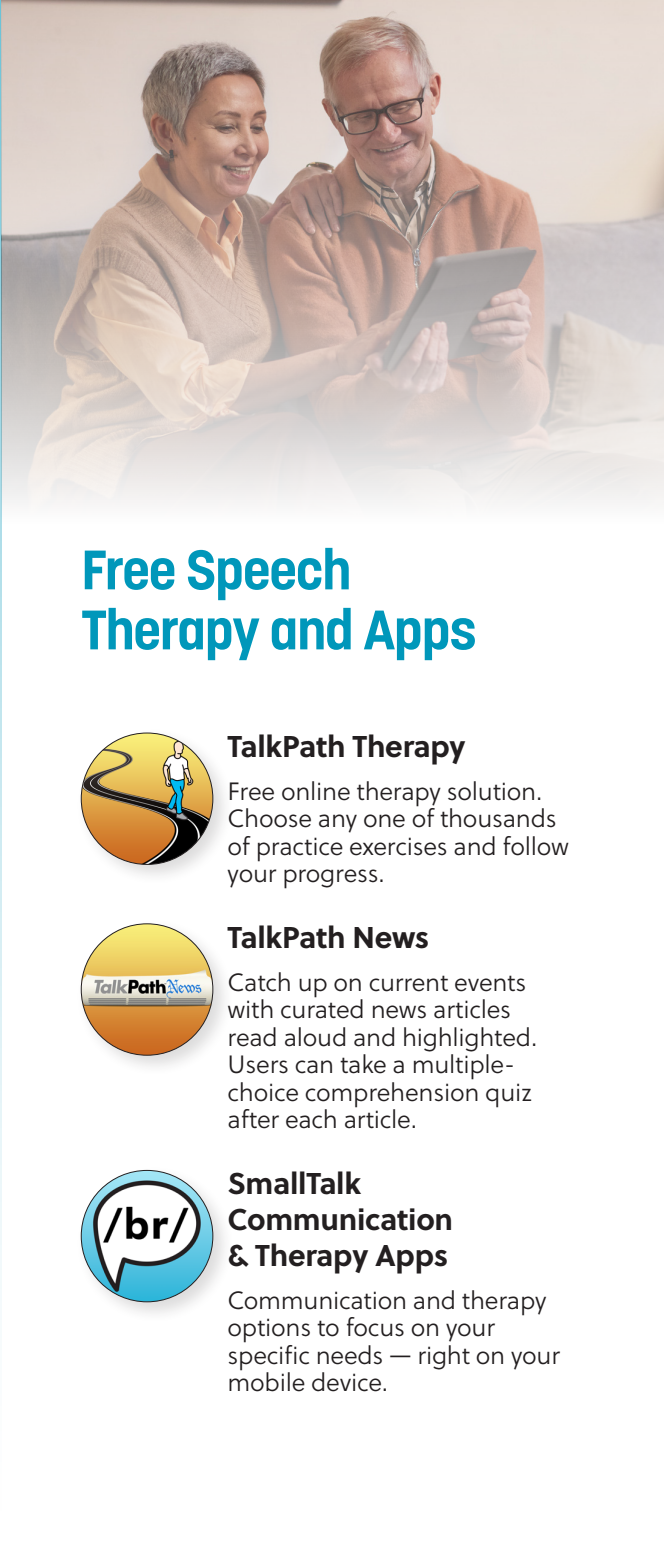
<style>
.page{position:relative;width:664px;height:1545px;background:#fff}
.page>*{position:absolute;margin:0;border:0;box-sizing:border-box;transform-origin:0 0}
.t1{font:700 55px "Korolev";letter-spacing:-.02em;color:#0097ba}
.t2{font:700 30px/36px "Soleil";letter-spacing:-.01em;color:#231f20}
.t3{font:25px/27.5px "Soleil Lt";letter-spacing:-.01em;color:#231f20}
</style>
<div class="page">
<hr style="left:0;top:0;width:1px;height:1545px;background:#0097ba">
<div style="left:75px;top:918px;width:159px;height:158px;background:#231f20;opacity:.16"></div>
<img style="left:81px;top:924px;width:132px;height:131px;border-radius:66px">
<div style="left:75px;top:727px;width:159px;height:159px;background:#231f20;opacity:.16"></div>
<img style="left:81px;top:733px;width:132px;height:131px;border-radius:66px">
<img style="left:1px;top:0;width:662px;height:525px">
<div style="left:75px;top:1165px;width:159px;height:158px;background:#231f20;opacity:.16"></div>
<img style="left:81px;top:1170px;width:132px;height:132px;border-radius:66px">
<p class="t1" style="left:81px;top:535px;width:271px">Free Speech</p>
<p class="t1" style="left:81px;top:595px;width:397px">Therapy and Apps</p>
<p class="t2" style="left:227px;top:727px;width:239px">TalkPath Therapy</p>
<p class="t3" style="left:227px;top:777px;width:343px">Free online therapy solution.<br>Choose any one of thousands of practice exercises and follow your progress.</p>
<p class="t2" style="left:227px;top:918px;width:203px">TalkPath News</p>
<p class="t3" style="left:227px;top:968px;width:300px">Catch up on current events with curated news articles</p>
<p class="t3" style="left:227px;top:1023px;width:311px">read aloud and highlighted.</p>
<p class="t3" style="left:227px;top:1051px;width:306px">Users can take a multiple&shy;choice comprehension quiz after each article.</p>
<p class="t2" style="left:227px;top:1164px;width:227px">SmallTalk<br>Communication &amp; Therapy Apps</p>
<p class="t3" style="left:227px;top:1286px;width:334px">Communication and therapy options to focus on your specific needs — right on your mobile device.</p>
</div>
